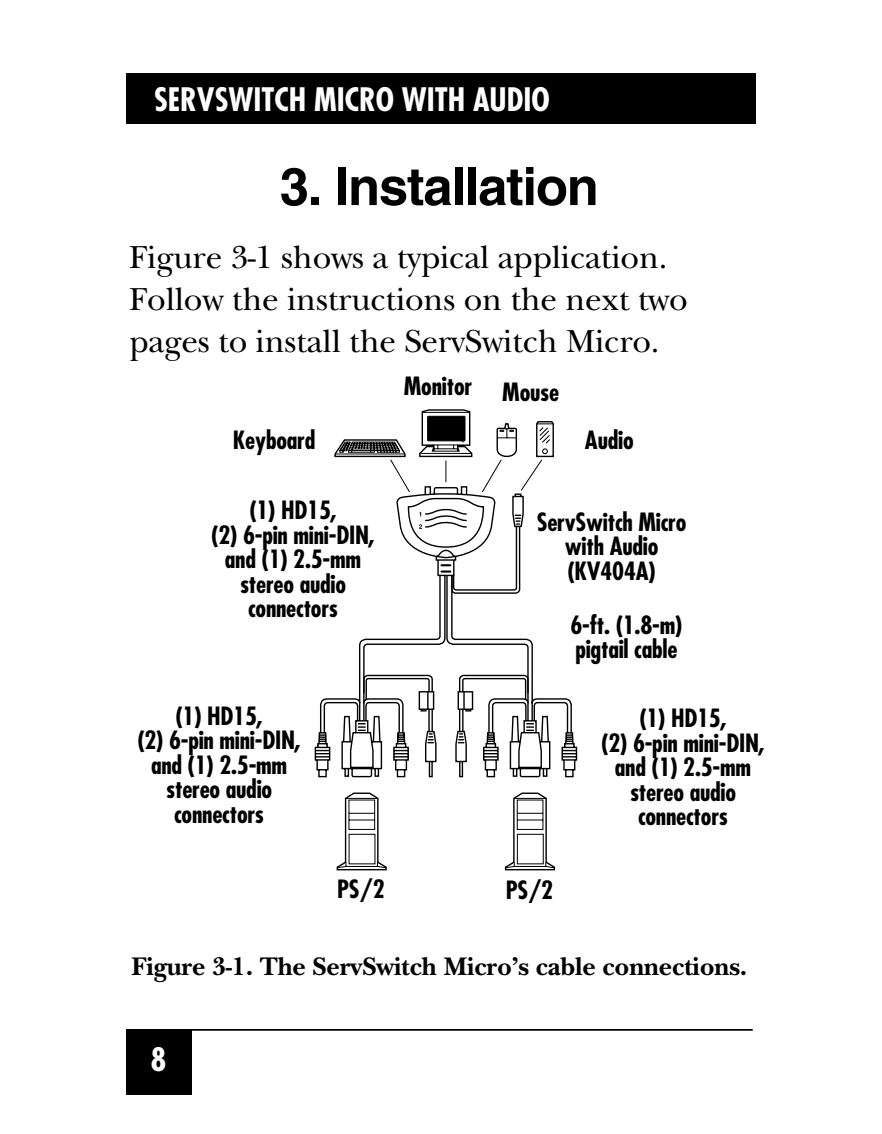
<style>
.page{position:relative;width:882px;height:1134px;background:#fff}
.page>*{position:absolute;margin:0;border:0;box-sizing:border-box;transform-origin:0 0}
.t1{font:700 52.5px "Helvetica";letter-spacing:-.02em;color:#000}
.t2{font:33.25px/42px "New Baskerville";letter-spacing:-.005em;color:#000}
.t3{font:700 condensed 31.5px "Futura";color:#fff}
.t4{font:700 26.6px "New Baskerville";letter-spacing:-.005em;color:#000}
.t5{font:700 condensed 24.5px/24.5px "Futura";letter-spacing:-.01em;color:#000;text-align:center}
</style>
<div class="page">
<div style="left:126px;top:1030px;width:65px;height:65px;background:#000"></div>
<div style="left:126px;top:73px;width:630px;height:51px;background:#000"></div>
<svg style="left:336px;top:792px;width:51px;height:79px"></svg>
<svg style="left:504px;top:792px;width:52px;height:79px"></svg>
<svg style="left:314px;top:409px;width:264px;height:369px"></svg>
<hr style="left:126px;top:1029px;width:627px;height:2px;background:#000">
<p class="t3" style="left:154px;top:86px;width:397px">SERVSWITCH MICRO WITH AUDIO</p>
<h1 class="t1" style="left:280px;top:167px;width:321px">3. Installation</h1>
<h2 class="t2" style="left:130px;top:240px;width:560px">Figure 3-1 shows a typical application.<br>Follow the instructions on the next two pages to install the ServSwitch Micro.</h2>
<p class="t5" style="left:404px;top:376px;width:157px">Monitor Mouse</p>
<p class="t5" style="left:233px;top:429px;width:84px">Keyboard</p>
<p class="t5" style="left:585px;top:429px;width:50px">Audio</p>
<p class="t5" style="left:211px;top:500px;width:165px">(1) HD15,<br>(2) 6-pin mini-DIN, and (1) 2.5-mm stereo audio connectors</p>
<p class="t5" style="left:137px;top:706px;width:165px">(1) HD15,<br>(2) 6-pin mini-DIN, and (1) 2.5-mm stereo audio connectors</p>
<p class="t5" style="left:337px;top:879px;width:49px">PS/2</p>
<p class="t5" style="left:537px;top:512px;width:151px">ServSwitch Micro with Audio (KV404A)</p>
<p class="t5" style="left:571px;top:615px;width:113px;text-align:left">6-ft. (1.8-m) pigtail cable</p>
<p class="t5" style="left:506px;top:880px;width:49px">PS/2</p>
<p class="t5" style="left:601px;top:708px;width:165px">(1) HD15,<br>(2) 6-pin mini-DIN, and (1) 2.5-mm stereo audio connectors</p>
<p class="t4" style="left:132px;top:957px;width:617px">Figure 3-1. The ServSwitch Micro’s cable connections.</p>
<p class="t3" style="left:151px;top:1046px;width:17px">8</p>
</div>
